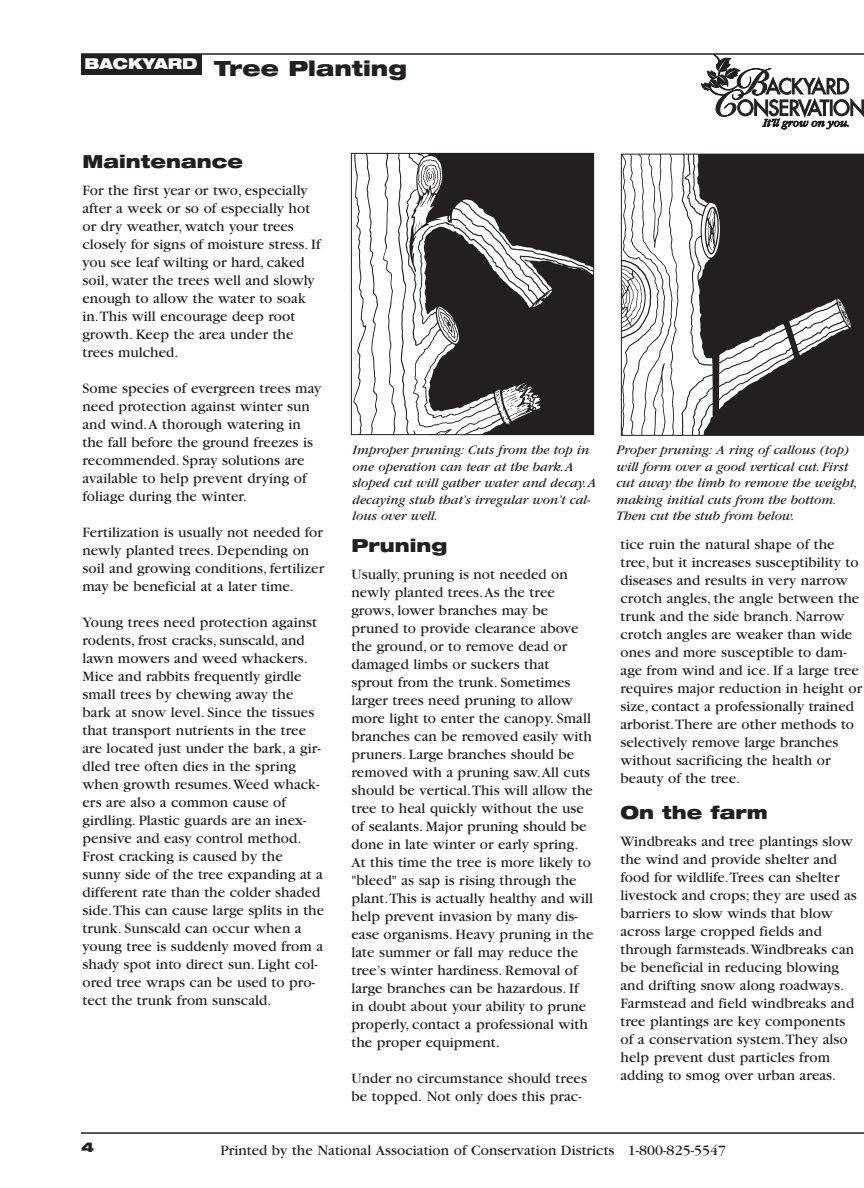
<style>
.page{position:relative;width:864px;height:1188px;background:#fff}
.page>*{position:absolute;margin:0;border:0;box-sizing:border-box;transform-origin:0 0}
.t1{font:900 expanded 21px "Helvetica Neue";color:#231f20}
.t2{font:900 expanded 18px "Helvetica Neue";color:#231f20}
.t3{font:15px/18px "Garamond";letter-spacing:.005em;color:#231f20}
.t4{font:italic 13.5px/16.5px "Garamond";color:#231f20}
.t5{font:900 expanded 13.5px "Helvetica Neue";color:#231f20}
</style>
<div class="page">
<div style="left:81px;top:54px;width:120px;height:21px;background:#231f20"></div>
<hr style="left:81px;top:1132px;width:783px;height:2px;background:#231f20">
<svg style="left:701px;top:55px;width:163px;height:74px"></svg>
<hr style="left:81px;top:53px;width:783px;height:2px;background:#231f20">
<img style="left:353px;top:155px;width:239px;height:278px">
<div style="left:351px;top:153px;width:243px;height:282px;border:1px solid #231f20"></div>
<img style="left:623px;top:156px;width:239px;height:278px">
<div style="left:621px;top:154px;width:243px;height:282px;border:1px solid #231f20"></div>
<h1 class="t1" style="left:85px;top:60px;width:324px"><sup>BACKYARD</sup> Tree Planting</h1>
<p class="t2" style="left:82px;top:155px;width:162px">Maintenance</p>
<p class="t3" style="left:82px;top:182px;width:240px">For the first year or two, especially after a week or so of especially hot or dry weather, watch your trees closely for signs of moisture stress. If you see leaf wilting or hard, caked soil, water the trees well and slowly enough to allow the water to soak in.This will encourage deep root growth. Keep the area under the trees mulched.</p>
<p class="t3" style="left:82px;top:380px;width:240px">Some species of evergreen trees may need protection against winter sun and wind.A thorough watering in the fall before the ground freezes is recommended. Spray solutions are available to help prevent drying of foliage during the winter.</p>
<p class="t3" style="left:82px;top:524px;width:243px">Fertilization is usually not needed for newly planted trees. Depending on soil and growing conditions, fertilizer may be beneficial at a later time.</p>
<p class="t3" style="left:82px;top:614px;width:243px">Young trees need protection against rodents, frost cracks, sunscald, and lawn mowers and weed whackers.<br>Mice and rabbits frequently girdle small trees by chewing away the bark at snow level. Since the tissues that transport nutrients in the tree are located just under the bark, a gir&shy;dled tree often dies in the spring when growth resumes.Weed whack&shy;ers are also a common cause of girdling. Plastic guards are an inex&shy;pensive and easy control method.<br>Frost cracking is caused by the sunny side of the tree expanding at a different rate than the colder shaded side.This can cause large splits in the trunk. Sunscald can occur when a young tree is suddenly moved from a shady spot into direct sun. Light col&shy;ored tree wraps can be used to pro&shy;tect the trunk from sunscald.</p>
<p class="t4" style="left:352px;top:443px;width:245px">Improper pruning: Cuts from the top in one operation can tear at the bark.A sloped cut will gather water and decay.A decaying stub that’s irregular won’t cal&shy;lous over well.</p>
<p class="t4" style="left:617px;top:443px;width:242px">Proper pruning: A ring of callous (top) will form over a good vertical cut. First cut away the limb to remove the weight, making initial cuts from the bottom.<br>Then cut the stub from below.</p>
<p class="t2" style="left:351px;top:539px;width:97px">Pruning</p>
<p class="t3" style="left:351px;top:567px;width:243px">Usually, pruning is not needed on newly planted trees.As the tree grows, lower branches may be pruned to provide clearance above the ground, or to remove dead or damaged limbs or suckers that sprout from the trunk. Sometimes larger trees need pruning to allow more light to enter the canopy. Small branches can be removed easily with pruners. Large branches should be removed with a pruning saw.All cuts should be vertical.This will allow the tree to heal quickly without the use of sealants. Major pruning should be done in late winter or early spring.<br>At this time the tree is more likely to "bleed" as sap is rising through the plant.This is actually healthy and will help prevent invasion by many dis&shy;ease organisms. Heavy pruning in the late summer or fall may reduce the tree’s winter hardiness. Removal of large branches can be hazardous. If in doubt about your ability to prune properly, contact a professional with the proper equipment.</p>
<p class="t3" style="left:351px;top:1071px;width:237px">Under no circumstance should trees be topped. Not only does this prac-</p>
<p class="t3" style="left:621px;top:536px;width:243px">tice ruin the natural shape of the tree, but it increases susceptibility to diseases and results in very narrow crotch angles, the angle between the trunk and the side branch. Narrow crotch angles are weaker than wide ones and more susceptible to dam&shy;age from wind and ice. If a large tree requires major reduction in height or size, contact a professionally trained arborist.There are other methods to selectively remove large branches without sacrificing the health or beauty of the tree.</p>
<p class="t2" style="left:621px;top:806px;width:149px">On the farm</p>
<p class="t3" style="left:621px;top:833px;width:238px">Windbreaks and tree plantings slow the wind and provide shelter and food for wildlife.Trees can shelter livestock and crops; they are used as barriers to slow winds that blow across large cropped fields and through farmsteads.Windbreaks can be beneficial in reducing blowing and drifting snow along roadways.<br>Farmstead and field windbreaks and tree plantings are key components of a conservation system.They also help prevent dust particles from adding to smog over urban areas.</p>
<p class="t5" style="left:81px;top:1142px;width:15px">4</p>
<p class="t3" style="left:221px;top:1143px;width:507px">Printed by the National Association of Conservation Districts 1-800-825-5547</p>
</div>
